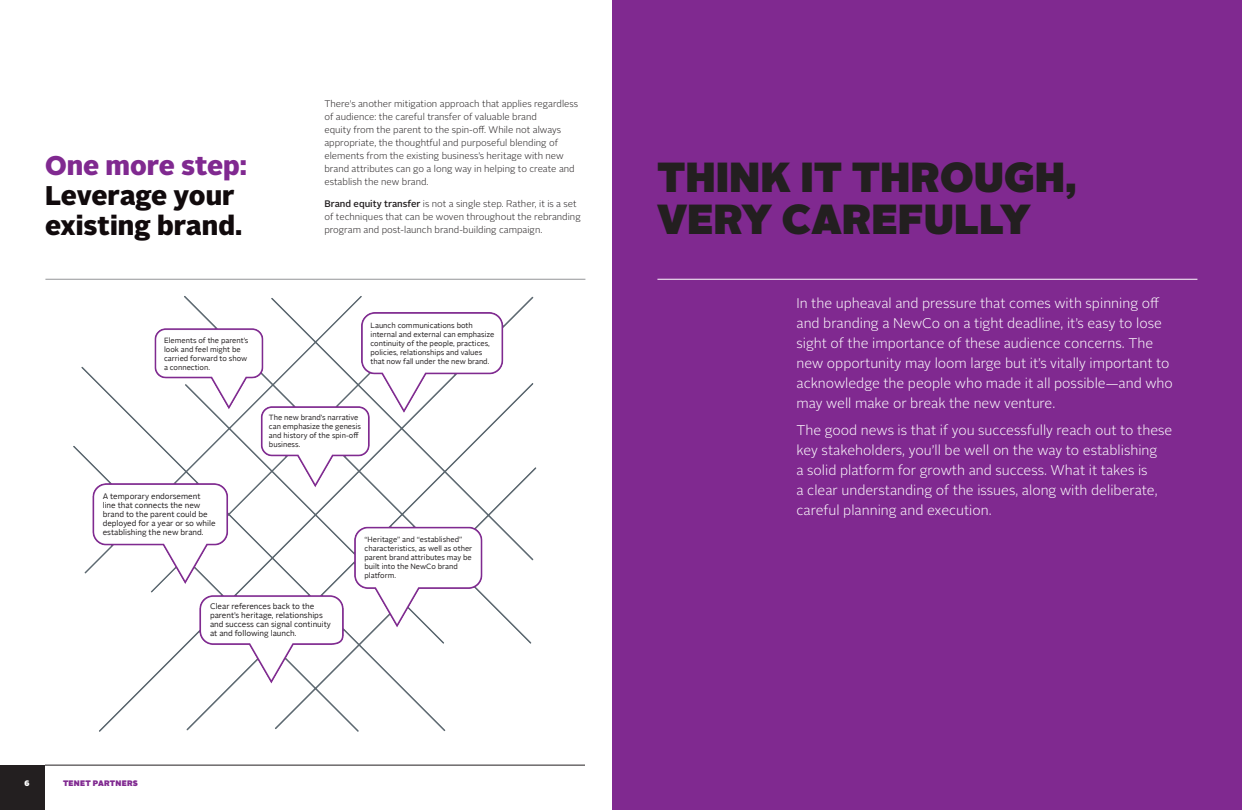
<style>
.page{position:relative;width:1242px;height:810px;background:#fff}
.page>*{position:absolute;margin:0;border:0;box-sizing:border-box;transform-origin:0 0}
.t1{font:900 42px/42px "Alright Sans";color:#231f20}
.t2{font:900 27px/30px "Alright Sans";color:#110a0c}
.t3{font:900 27px "Alright Sans";color:#802990}
.t4{font:300 14px/20px "Alright Sans";color:#fff}
.t5{font:300 9.5px/13px "Alright Sans";color:#231f20}
.t6{font:8px/9px "Alright Sans LT";color:#231f20}
.t7{font:900 8px "Alright Sans";letter-spacing:.02em;color:#802990}
.t8{font:900 8px "Alright Sans";color:#fff}
.t9{font:7.5px/9px "Alright Sans LT";color:#231f20}
.s1{font-weight:500}
</style>
<div class="page">
<div style="left:0;top:765px;width:45px;height:45px;background:#231f20"></div>
<hr style="left:45px;top:765px;width:540px;height:1px;background:#231f20">
<div style="left:612px;top:0;width:630px;height:810px;background:#802990"></div>
<hr style="left:45px;top:279px;width:540px;height:1px;background:#939598">
<hr style="left:657px;top:279px;width:540px;height:1px;background:#fff">
<img style="left:73px;top:296px;width:464px;height:436px">
<h2 class="t3" style="left:45px;top:146px;width:204px">One more step:</h2>
<h2 class="t2" style="left:45px;top:180px;width:199px">Leverage your existing brand.</h2>
<p class="t5" style="left:324px;top:98px;width:255px">There’s another mitigation approach that applies regardless of audience: the careful transfer of valuable brand<br>equity from the parent to the spin-off. While not always appropriate, the thoughtful and purposeful blending of elements from the existing business’s heritage with new brand attributes can go a long way in helping to create and establish the new brand.</p>
<p class="t5" style="left:324px;top:197px;width:258px"><span class="s1">Brand equity transfer</span> is not a single step. Rather, it is a set of techniques that can be woven throughout the rebranding program and post-launch brand-building campaign.</p>
<p class="t9" style="left:164px;top:336px;width:86px">Elements of the parent’s look and feel might be carried forward to show a connection.</p>
<p class="t6" style="left:103px;top:491px;width:114px">A temporary endorsement<br>line that connects the new brand to the parent could be deployed for a year or so while establishing the new brand.</p>
<p class="t9" style="left:371px;top:321px;width:125px">Launch communications both internal and external can emphasize continuity of the people, practices, policies, relationships and values that now fall under the new brand.</p>
<p class="t9" style="left:269px;top:413px;width:94px">The new brand’s narrative can emphasize the genesis and history of the spin-off business.</p>
<p class="t9" style="left:364px;top:535px;width:109px">“Heritage” and “established” characteristics, as well as other parent brand attributes may be built into the NewCo brand platform.</p>
<p class="t8" style="left:25px;top:777px;width:6px">6</p>
<p class="t7" style="left:63px;top:777px;width:77px">TENET PARTNERS</p>
<p class="t6" style="left:210px;top:602px;width:123px">Clear references back to the parent’s heritage, relationships and success can signal continuity at and following launch.</p>
<h1 class="t1" style="left:657px;top:156px;width:421px">THINK IT THROUGH,<br>VERY CAREFULLY</h1>
<p class="t4" style="left:796px;top:293px;width:378px">In the upheaval and pressure that comes with spinning off and branding a NewCo on a tight deadline, it’s easy to lose sight of the importance of these audience concerns. The new opportunity may loom large but it’s vitally important to acknowledge the people who made it all possible—and who may well make or break the new venture.</p>
<p class="t4" style="left:796px;top:420px;width:377px">The good news is that if you successfully reach out to these key stakeholders, you’ll be well on the way to establishing<br>a solid platform for growth and success. What it takes is<br>a clear understanding of the issues, along with deliberate, careful planning and execution.</p>
</div>
